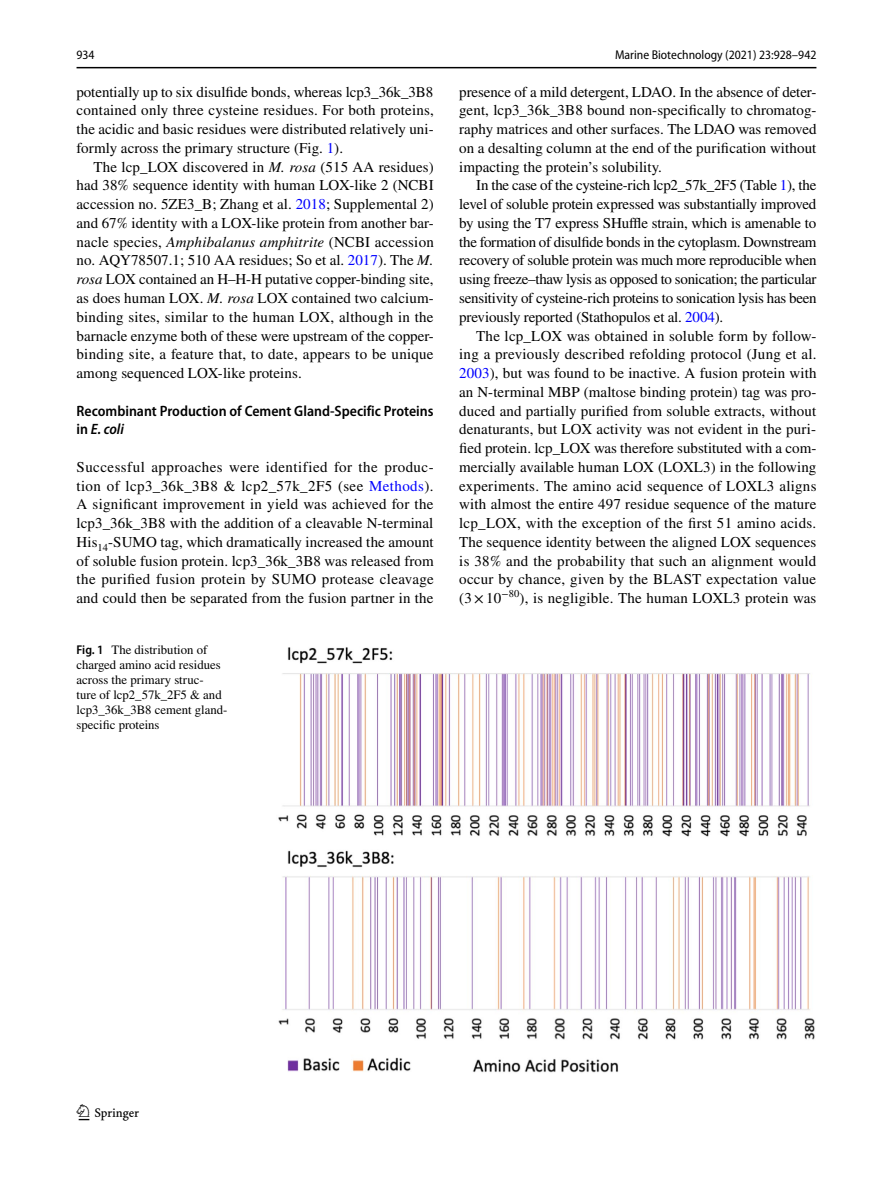
<style>
.page{position:relative;width:893px;height:1187px;background:#fff}
.page>*{position:absolute;margin:0;border:0;box-sizing:border-box;transform-origin:0 0}
.t1{font:22.5px "Springnew Regular 3";color:#000}
.t2{font:15px/18.8px "STIX";letter-spacing:.005em;color:#000;text-align:justify}
.t3{font:600 semi-condensed 15px/18.8px "Myriad Pro";color:#000}
.t4{font:12.75px/15px "STIX";color:#000}
.t5{font:semi-condensed 12.75px "Myriad Pro";color:#000}
.s1{color:#00f}
.s2{font-style:italic}
.s3{font-family:"Myriad Pro";font-weight:600;font-stretch:semi-condensed}
</style>
<div class="page">
<hr style="left:77px;top:67px;width:739px;height:1px;background:#000">
<img style="left:278px;top:647px;width:537px;height:426px">
<p class="t5" style="left:77px;top:48px;width:20px">934</p>
<p class="t5" style="left:615px;top:48px;width:203px">Marine Biotechnology (2021) 23:928–942</p>
<p class="t2" style="left:77px;top:83px;width:359px">potentially up to six disulfide bonds, whereas lcp3_36k_3B8 contained only three cysteine residues. For both proteins, the acidic and basic residues were distributed relatively uni&shy;formly across the primary structure (Fig. <span class="s1">1</span>).</p>
<p class="t2" style="left:77px;top:158px;width:359px;text-indent:17px">The lcp_LOX discovered in <span class="s2">M. rosa</span> (515 AA residues) had 38% sequence identity with human LOX-like 2 (NCBI accession no. 5ZE3_B; Zhang et al. <span class="s1">2018</span>; Supplemental 2) and 67% identity with a LOX-like protein from another bar&shy;nacle species, <span class="s2">Amphibalanus amphitrite</span> (NCBI accession no. AQY78507.1; 510 AA residues; So et al. <span class="s1">2017</span>). The <span class="s2">M. rosa</span> LOX contained an H–H-H putative copper-binding site, as does human LOX. <span class="s2">M. rosa</span> LOX contained two calcium&shy;binding sites, similar to the human LOX, although in the barnacle enzyme both of these were upstream of the copper&shy;binding site, a feature that, to date, appears to be unique among sequenced LOX-like proteins.</p>
<p class="t3" style="left:77px;top:401px;width:359px">Recombinant Production of Cement Gland‑Specific Proteins in <span class="s2">E. coli</span></p>
<p class="t2" style="left:77px;top:458px;width:359px">Successful approaches were identified for the produc&shy;tion of lcp3_36k_3B8 &amp; lcp2_57k_2F5 (see <span class="s1">Methods</span>).<br>A significant improvement in yield was achieved for the lcp3_36k_3B8 with the addition of a cleavable N-terminal His<sub>14</sub>-SUMO tag, which dramatically increased the amount of soluble fusion protein. lcp3_36k_3B8 was released from the purified fusion protein by SUMO protease cleavage and could then be separated from the fusion partner in the</p>
<p class="t4" style="left:77px;top:643px;width:152px"><span class="s3">Fig. 1</span> The distribution of charged amino acid residues across the primary struc-<br>ture of lcp2_57k_2F5 &amp; and lcp3_36k_3B8 cement gland&shy;specific proteins</p>
<p class="t2" style="left:459px;top:83px;width:359px">presence of a mild detergent, LDAO. In the absence of deter&shy;gent, lcp3_36k_3B8 bound non-specifically to chromatog&shy;raphy matrices and other surfaces. The LDAO was removed on a desalting column at the end of the purification without impacting the protein’s solubility.</p>
<p class="t2" style="left:459px;top:177px;width:359px;text-indent:17px">In the case of the cysteine-rich lcp2_57k_2F5 (Table <span class="s1">1</span>), the level of soluble protein expressed was substantially improved by using the T7 express SHuffle strain, which is amenable to the formation of disulfide bonds in the cytoplasm. Downstream recovery of soluble protein was much more reproducible when using freeze–thaw lysis as opposed to sonication; the particular sensitivity of cysteine-rich proteins to sonication lysis has been previously reported (Stathopulos et al. <span class="s1">2004</span>).</p>
<p class="t2" style="left:459px;top:327px;width:359px;text-indent:17px">The lcp_LOX was obtained in soluble form by follow&shy;ing a previously described refolding protocol (Jung et al.<br><span class="s1">2003</span>), but was found to be inactive. A fusion protein with an N-terminal MBP (maltose binding protein) tag was pro&shy;duced and partially purified from soluble extracts, without denaturants, but LOX activity was not evident in the puri&shy;fied protein. lcp_LOX was therefore substituted with a com&shy;mercially available human LOX (LOXL3) in the following experiments. The amino acid sequence of LOXL3 aligns with almost the entire 497 residue sequence of the mature lcp_LOX, with the exception of the first 51 amino acids.<br>The sequence identity between the aligned LOX sequences is 38% and the probability that such an alignment would occur by chance, given by the BLAST expectation value (3× -10<sup>−80</sup>), is negligible. The human LOXL3 protein was</p>
<h1 class="t1" style="left:79px;top:1104px;width:62px">1 3</h1>
</div>
